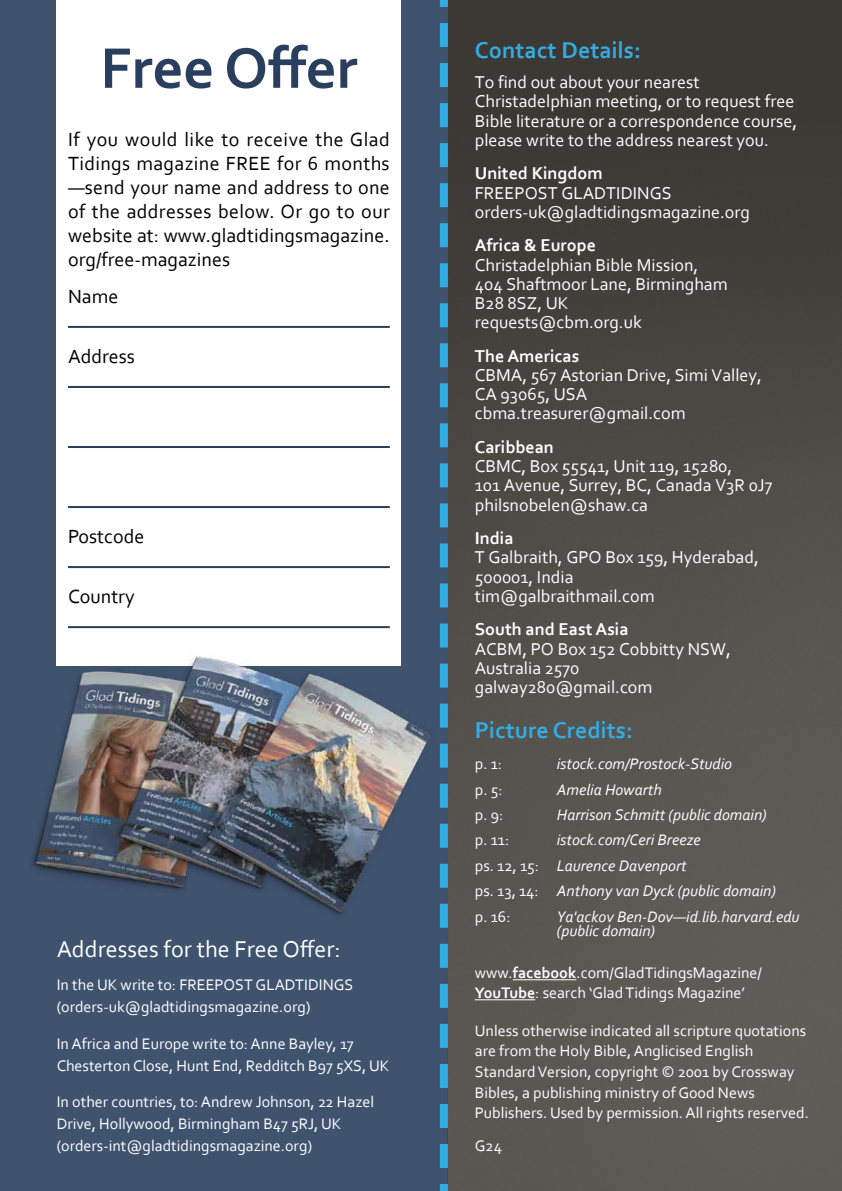
<style>
.page{position:relative;width:842px;height:1191px;background:#fff}
.page>*{position:absolute;margin:0;border:0;box-sizing:border-box;transform-origin:0 0}
.t1{font:700 60px "Corbel";color:#2a3f5e}
.t2{font:700 24px "Corbel";color:#33ace3}
.t3{font:24px "Corbel";color:#fff}
.t4{font:20px/24px "Corbel";color:#000;text-align:justify}
.t5{font:18px/19.2px "Corbel";color:#fff}
.t6{font:700 18px "Corbel";color:#fff}
.t7{font:16px/22.2px "Corbel";color:#fff}
.t8{font:italic 16px/25.4px "Corbel";color:#fff}
.s1{font-style:normal}
.s2{font-weight:700}
</style>
<div class="page">
<img style="left:448px;top:0;width:394px;height:1191px">
<div style="left:0;top:0;width:448px;height:1191px;background:#3f526e"></div>
<svg style="left:440px;top:0;width:8px;height:1191px"></svg>
<div style="left:57px;top:0;width:344px;height:666px;background:#fff"></div>
<hr style="left:68px;top:326px;width:322px;height:2px;background:#2a3f5e">
<hr style="left:68px;top:386px;width:322px;height:2px;background:#2a3f5e">
<hr style="left:68px;top:446px;width:322px;height:2px;background:#2a3f5e">
<hr style="left:68px;top:506px;width:322px;height:2px;background:#2a3f5e">
<hr style="left:68px;top:566px;width:322px;height:2px;background:#2a3f5e">
<img style="left:32px;top:621px;width:434px;height:305px">
<hr style="left:513px;top:979px;width:63px;height:1px;background:#fff">
<hr style="left:475px;top:999px;width:60px;height:1px;background:#fff">
<h1 class="t1" style="left:100px;top:31px;width:259px">Free Offer</h1>
<p class="t4" style="left:68px;top:127px;width:323px">If you would like to receive the Glad Tidings magazine FREE for 6 months —send your name and address to one of the addresses below. Or go to our website at: www.gladtidingsmagazine. org/free-magazines</p>
<p class="t4" style="left:68px;top:284px;width:52px">Name</p>
<p class="t4" style="left:68px;top:344px;width:68px">Address</p>
<p class="t4" style="left:68px;top:524px;width:78px">Postcode</p>
<p class="t4" style="left:68px;top:584px;width:68px">Country</p>
<h2 class="t3" style="left:57px;top:933px;width:286px">Addresses for the Free Offer:</h2>
<p class="t7" style="left:57px;top:973px;width:298px">In the UK write to: FREEPOST GLADTIDINGS (orders-uk@gladtidingsmagazine.org)</p>
<p class="t7" style="left:57px;top:1031px;width:334px">In Africa and Europe write to: Anne Bayley, 17<br>Chesterton Close, Hunt End, Redditch B97 5XS, UK</p>
<p class="t7" style="left:57px;top:1090px;width:319px">In other countries, to: Andrew Johnson, 22 Hazel<br>Drive, Hollywood, Birmingham B47 5RJ, UK (orders-int@gladtidingsmagazine.org)</p>
<h2 class="t2" style="left:475px;top:35px;width:168px">Contact Details:</h2>
<p class="t5" style="left:475px;top:72px;width:324px">To find out about your nearest Christadelphian meeting, or to request free Bible literature or a correspondence course, please write to the address nearest you.</p>
<p class="t6" style="left:475px;top:162px;width:129px">United Kingdom</p>
<p class="t5" style="left:475px;top:182px;width:277px">FREEPOST GLADTIDINGS orders-uk@gladtidingsmagazine.org</p>
<p class="t6" style="left:475px;top:234px;width:123px">Africa &amp; Europe</p>
<p class="t5" style="left:475px;top:254px;width:254px">Christadelphian Bible Mission,<br>404 Shaftmoor Lane, Birmingham<br>B28 8SZ, UK requests@cbm.org.uk</p>
<p class="t6" style="left:475px;top:344px;width:106px">The Americas</p>
<p class="t5" style="left:475px;top:365px;width:289px">CBMA, 567 Astorian Drive, Simi Valley,<br>CA 93065, USA cbma.treasurer@gmail.com</p>
<p class="t6" style="left:475px;top:436px;width:81px">Caribbean</p>
<p class="t5" style="left:475px;top:456px;width:299px">CBMC, Box 55541, Unit 119, 15280,<br>101 Avenue, Surrey, BC, Canada V3R 0J7 philsnobelen@shaw.ca</p>
<p class="t6" style="left:475px;top:527px;width:40px">India</p>
<p class="t5" style="left:475px;top:547px;width:285px">T Galbraith, GPO Box 159, Hyderabad,<br>500001, India<br>tim@galbraithmail.com</p>
<p class="t6" style="left:475px;top:618px;width:155px">South and East Asia</p>
<p class="t5" style="left:475px;top:638px;width:257px">ACBM, PO Box 152 Cobbitty NSW,<br>Australia 2570 galway280@gmail.com</p>
<h2 class="t2" style="left:475px;top:715px;width:160px">Picture Credits:</h2>
<p class="t7" style="left:475px;top:752px;width:29px">p. 1:</p>
<p class="t8" style="left:557px;top:751px;width:177px">istock.com/Prostock-Studio</p>
<p class="t7" style="left:475px;top:778px;width:29px">p. 5:</p>
<p class="t8" style="left:557px;top:776px;width:106px">Amelia Howarth</p>
<p class="t7" style="left:475px;top:803px;width:30px">p. 9:</p>
<p class="t8" style="left:557px;top:801px;width:211px">Harrison Schmitt (public domain)</p>
<p class="t7" style="left:475px;top:828px;width:36px">p. 11:</p>
<p class="t8" style="left:475px;top:827px;width:303px;text-indent:82px">istock.com/Ceri Breeze<br><span class="s1">ps. 12, 15:</span> Laurence Davenport<br><span class="s1">ps. 13, 14:</span> Anthony van Dyck (public domain) <span class="s1">p. 16:</span></p>
<p class="t8" style="left:557px;top:909px;width:244px;line-height:14px">Ya'ackov Ben-Dov—id.lib.harvard.edu (public domain)</p>
<p class="t7" style="left:475px;top:962px;width:289px;line-height:20px">www.<span class="s2">facebook</span>.com/GladTidingsMagazine/<br><span class="s2">YouTube</span>: search ‘Glad Tidings Magazine’</p>
<p class="t7" style="left:475px;top:1019px;width:335px;line-height:20.6px">Unless otherwise indicated all scripture quotations are from the Holy Bible, Anglicised English Standard Version, copyright © 2001 by Crossway Bibles, a publishing ministry of Good News Publishers. Used by permission. All rights reserved.</p>
<p class="t7" style="left:475px;top:1134px;width:29px">G24</p>
</div>
